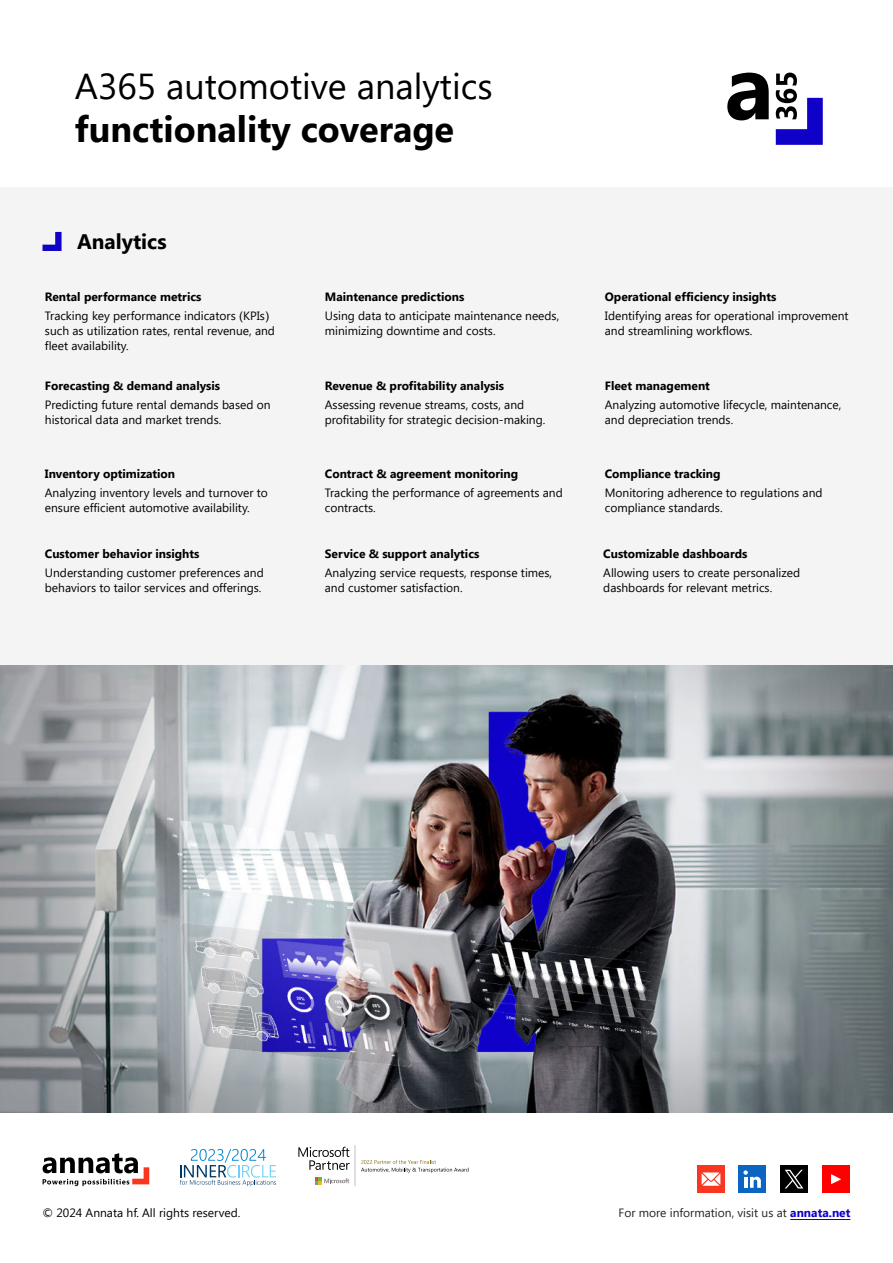
<style>
.page{position:relative;width:893px;height:1263px;background:#fff}
.page>*{position:absolute;margin:0;border:0;box-sizing:border-box;transform-origin:0 0}
.t1{font:36px "Segoe UI";color:#000}
.t2{font:700 36px "Segoe UI";color:#000}
.t3{font:700 21px "Segoe UI";color:#000}
.t4{font:12px/15px "Segoe UI";color:#000}
.t5{font:700 12px "Segoe UI";color:#000}
.t6{font:12px "Segoe UI";color:#232323}
.s1{font-weight:700}
.s2{font-family:"Arial"}
.s3{font-weight:700;color:#1001c9}
</style>
<div class="page">
<img style="left:0;top:664px;width:893px;height:448px">
<div style="left:0;top:187px;width:893px;height:477px;background:#f4f4f4"></div>
<svg style="left:727px;top:73px;width:96px;height:72px"></svg>
<svg style="left:43px;top:1153px;width:106px;height:33px"></svg>
<svg style="left:43px;top:232px;width:19px;height:19px"></svg>
<hr style="left:790px;top:1219px;width:60px;height:1px;background:#1001c9">
<div style="left:738px;top:1165px;width:28px;height:28px;background:#0b66c1"></div>
<svg style="left:743px;top:1170px;width:18px;height:18px"></svg>
<div style="left:780px;top:1165px;width:28px;height:28px;background:#000"></div>
<svg style="left:785px;top:1170px;width:18px;height:18px"></svg>
<div style="left:822px;top:1165px;width:28px;height:28px;background:#f00"></div>
<svg style="left:831px;top:1174px;width:10px;height:10px"></svg>
<svg style="left:298px;top:1147px;width:52px;height:23px"></svg>
<svg style="left:315px;top:1177px;width:34px;height:7px"></svg>
<hr style="left:355px;top:1145px;width:1px;height:41px;background:#bfbfbf">
<svg style="left:361px;top:1160px;width:108px;height:13px"></svg>
<svg style="left:180px;top:1149px;width:96px;height:37px"></svg>
<div style="left:697px;top:1165px;width:28px;height:28px;background:#f83621"></div>
<svg style="left:702px;top:1172px;width:18px;height:14px"></svg>
<h1 class="t1" style="left:75px;top:72px;width:419px">A365 automotive analytics</h1>
<h1 class="t2" style="left:75px;top:115px;width:381px">functionality coverage</h1>
<h2 class="t3" style="left:77px;top:234px;width:91px">Analytics</h2>
<p class="t4" style="left:45px;top:288px;width:226px;line-height:19.2px"><span class="s1">Rental performance metrics<br></span>Tracking key performance indicators <span class="s2">(</span>KPIs<span class="s2">)</span></p>
<p class="t4" style="left:45px;top:325px;width:232px">such as utilization rates, rental revenue, and fleet availability.</p>
<p class="t5" style="left:45px;top:381px;width:177px">Forecasting &amp; demand analysis</p>
<p class="t4" style="left:45px;top:398px;width:227px">Predicting future rental demands based on historical data and market trends.</p>
<p class="t5" style="left:45px;top:469px;width:132px">Inventory optimization</p>
<p class="t4" style="left:45px;top:487px;width:224px">Analyzing inventory levels and turnover to ensure efficient automotive availability.</p>
<p class="t5" style="left:45px;top:548px;width:156px">Customer behavior insights</p>
<p class="t4" style="left:45px;top:566px;width:220px">Understanding customer preferences and behaviors to tailor services and offerings.</p>
<p class="t5" style="left:325px;top:292px;width:141px">Maintenance predictions</p>
<p class="t4" style="left:325px;top:310px;width:236px">Using data to anticipate maintenance needs, minimizing downtime and costs.</p>
<p class="t5" style="left:325px;top:381px;width:181px">Revenue &amp; profitability analysis</p>
<p class="t4" style="left:325px;top:398px;width:222px">Assessing revenue streams, costs, and profitability for strategic decision-making.</p>
<p class="t5" style="left:325px;top:469px;width:195px">Contract &amp; agreement monitoring</p>
<p class="t4" style="left:325px;top:487px;width:239px">Tracking the performance of agreements and contracts.</p>
<p class="t5" style="left:325px;top:548px;width:156px">Service &amp; support analytics</p>
<p class="t4" style="left:325px;top:566px;width:229px">Analyzing service requests, response times, and customer satisfaction.</p>
<p class="t5" style="left:605px;top:292px;width:173px">Operational efficiency insights</p>
<p class="t4" style="left:605px;top:310px;width:245px">Identifying areas for operational improvement and streamlining workflows.</p>
<p class="t5" style="left:605px;top:381px;width:107px">Fleet management</p>
<p class="t4" style="left:605px;top:398px;width:238px">Analyzing automotive lifecycle, maintenance, and depreciation trends.</p>
<p class="t5" style="left:605px;top:469px;width:117px">Compliance tracking</p>
<p class="t4" style="left:605px;top:487px;width:219px">Monitoring adherence to regulations and compliance standards.</p>
<p class="t5" style="left:603px;top:548px;width:146px">Customizable dashboards</p>
<p class="t4" style="left:603px;top:566px;width:199px">Allowing users to create personalized dashboards for relevant metrics.</p>
<p class="t4" style="left:43px;top:1206px;width:199px">© 2024 Annata hf. All rights reserved.</p>
<p class="t6" style="left:618px;top:1208px;width:233px">For more information, visit us at <span class="s3">annata.net</span></p>
</div>
